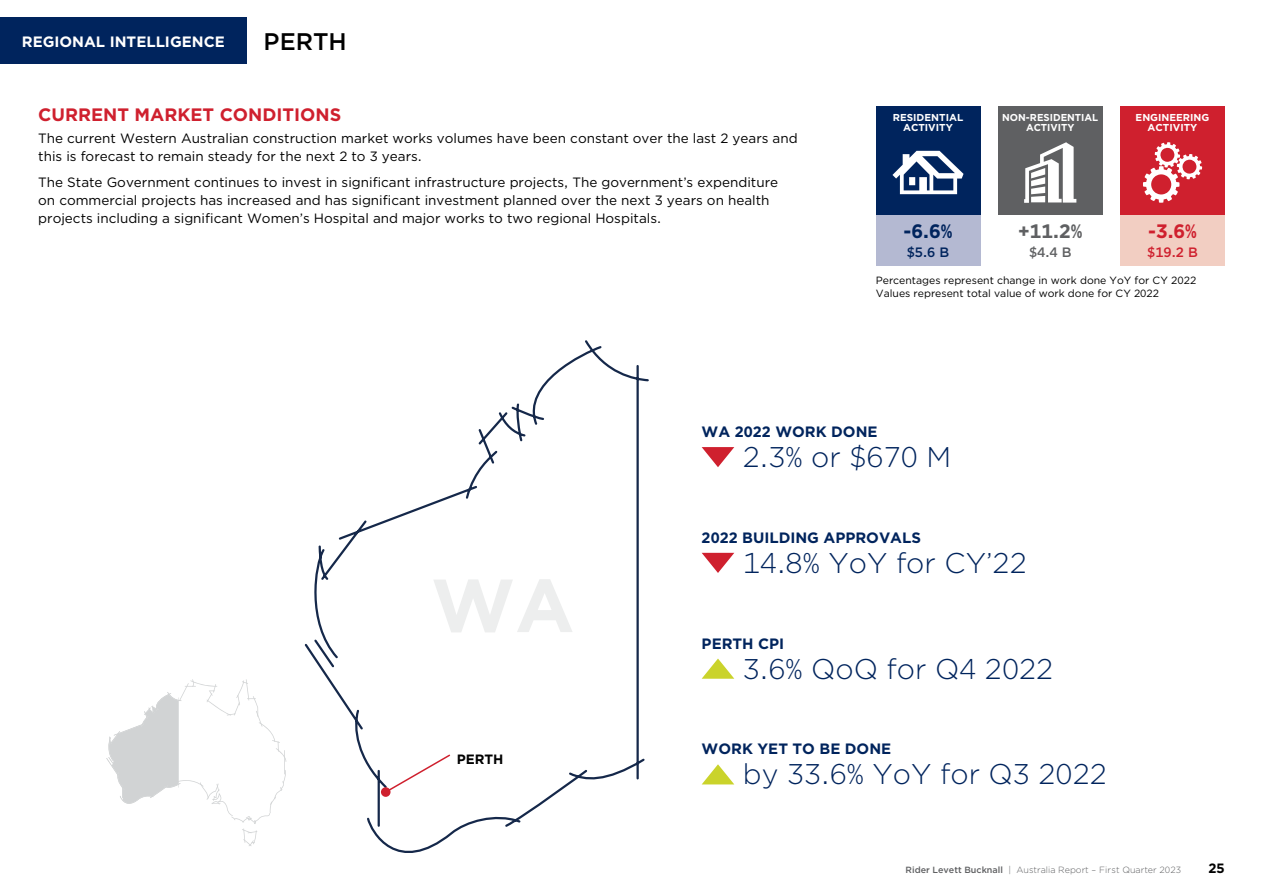
<style>
.page{position:relative;width:1263px;height:893px;background:#fff}
.page>*{position:absolute;margin:0;border:0;box-sizing:border-box;transform-origin:0 0}
.t1{font:300 28.5px "Gotham";color:#00245d}
.t2{font:500 24px "Gotham";color:#000}
.t3{font:700 19.5px "Gotham";color:#5f6062}
.t4{font:700 19.5px "Gotham";color:#00245d}
.t5{font:700 19.5px "Gotham";color:#cf202e}
.t6{font:700 18px "Gotham";color:#cf202e}
.t7{font:700 15px "Gotham";color:#00245d}
.t8{font:700 15px "Gotham";color:#fff}
.t9{font:500 13.65px "Gotham";color:#cf202e}
.t10{font:500 13.65px "Gotham";color:#00245d}
.t11{font:500 13.65px "Gotham";color:#5f6062}
.t12{font:13.5px/18px "Gotham";color:#000}
.t13{font:700 13.5px "Gotham";color:#000}
.t14{font:10.5px/13.5px "Gotham";color:#000}
.t15{font:700 10.05px/10.1px "Gotham";color:#fff;text-align:center}
.t16{font:300 9px "Gotham";color:#5f6062}
.s1{font-weight:500}
</style>
<div class="page">
<div style="left:0;top:17px;width:247px;height:47px;background:#00245d"></div>
<svg style="left:304px;top:340px;width:345px;height:513px"></svg>
<div style="left:876px;top:215px;width:104px;height:51px;background:#b4b9d2"></div>
<div style="left:876px;top:106px;width:104px;height:109px;background:#00245d"></div>
<svg style="left:892px;top:151px;width:71px;height:43px"></svg>
<div style="left:998px;top:106px;width:104px;height:109px;background:#5f6062"></div>
<svg style="left:1024px;top:142px;width:52px;height:61px"></svg>
<div style="left:1120px;top:215px;width:105px;height:51px;background:#f2cec2"></div>
<div style="left:1120px;top:106px;width:105px;height:109px;background:#cf202e"></div>
<svg style="left:1143px;top:142px;width:59px;height:61px"></svg>
<svg style="left:106px;top:679px;width:181px;height:167px"></svg>
<svg style="left:702px;top:764px;width:32px;height:20px"></svg>
<svg style="left:702px;top:553px;width:32px;height:20px"></svg>
<svg style="left:702px;top:659px;width:32px;height:20px"></svg>
<svg style="left:702px;top:447px;width:32px;height:20px"></svg>
<svg style="left:384px;top:753px;width:68px;height:41px"></svg>
<div style="left:381px;top:787px;width:9px;height:10px;background:#cf202e;border-radius:50%"></div>
<p class="t8" style="left:22px;top:35px;width:204px">REGIONAL INTELLIGENCE</p>
<h2 class="t2" style="left:264px;top:31px;width:85px">PERTH</h2>
<h3 class="t6" style="left:38px;top:106px;width:305px">CURRENT MARKET CONDITIONS</h3>
<p class="t12" style="left:38px;top:130px;width:761px">The current Western Australian construction market works volumes have been constant over the last 2 years and this is forecast to remain steady for the next 2 to 3 years.</p>
<p class="t12" style="left:38px;top:174px;width:741px">The State Government continues to invest in significant infrastructure projects, The government’s expenditure on commercial projects has increased and has significant investment planned over the next 3 years on health projects including a significant Women’s Hospital and major works to two regional Hospitals.</p>
<p class="t15" style="left:893px;top:113px;width:72px">RESIDENTIAL<br>ACTIVITY</p>
<p class="t15" style="left:1002px;top:113px;width:97px">NON-RESIDENTIAL<br>ACTIVITY</p>
<p class="t15" style="left:1135px;top:113px;width:75px">ENGINEERING<br>ACTIVITY</p>
<h3 class="t5" style="left:1148px;top:223px;width:50px">-3.6%</h3>
<p class="t9" style="left:1147px;top:246px;width:52px">$19.2 B</p>
<p class="t14" style="left:876px;top:274px;width:322px">Percentages represent change in work done YoY for CY 2022<br>Values represent total value of work done for CY 2022</p>
<h3 class="t4" style="left:904px;top:223px;width:50px">-6.6%</h3>
<p class="t10" style="left:907px;top:246px;width:44px">$5.6 B</p>
<h3 class="t3" style="left:1018px;top:223px;width:66px">+11.2%</h3>
<p class="t11" style="left:1029px;top:246px;width:44px">$4.4 B</p>
<p class="t7" style="left:702px;top:425px;width:177px">WA 2022 WORK DONE</p>
<h1 class="t1" style="left:743px;top:444px;width:210px">2.3% or $670 M</h1>
<p class="t7" style="left:702px;top:531px;width:221px">2022 BUILDING APPROVALS</p>
<h1 class="t1" style="left:743px;top:550px;width:285px">14.8% YoY for CY’22</h1>
<p class="t13" style="left:457px;top:754px;width:48px">PERTH</p>
<p class="t7" style="left:702px;top:637px;width:84px">PERTH CPI</p>
<h1 class="t1" style="left:743px;top:656px;width:312px">3.6% QoQ for Q4 2022</h1>
<p class="t7" style="left:702px;top:742px;width:191px">WORK YET TO BE DONE</p>
<h1 class="t1" style="left:743px;top:762px;width:366px">by 33.6% YoY for Q3 2022</h1>
<p class="t16" style="left:905px;top:866px;width:277px"><span class="s1">Rider Levett Bucknall</span> | Australia Report – First Quarter 2023</p>
<p class="t13" style="left:1208px;top:862px;width:18px">25</p>
</div>
